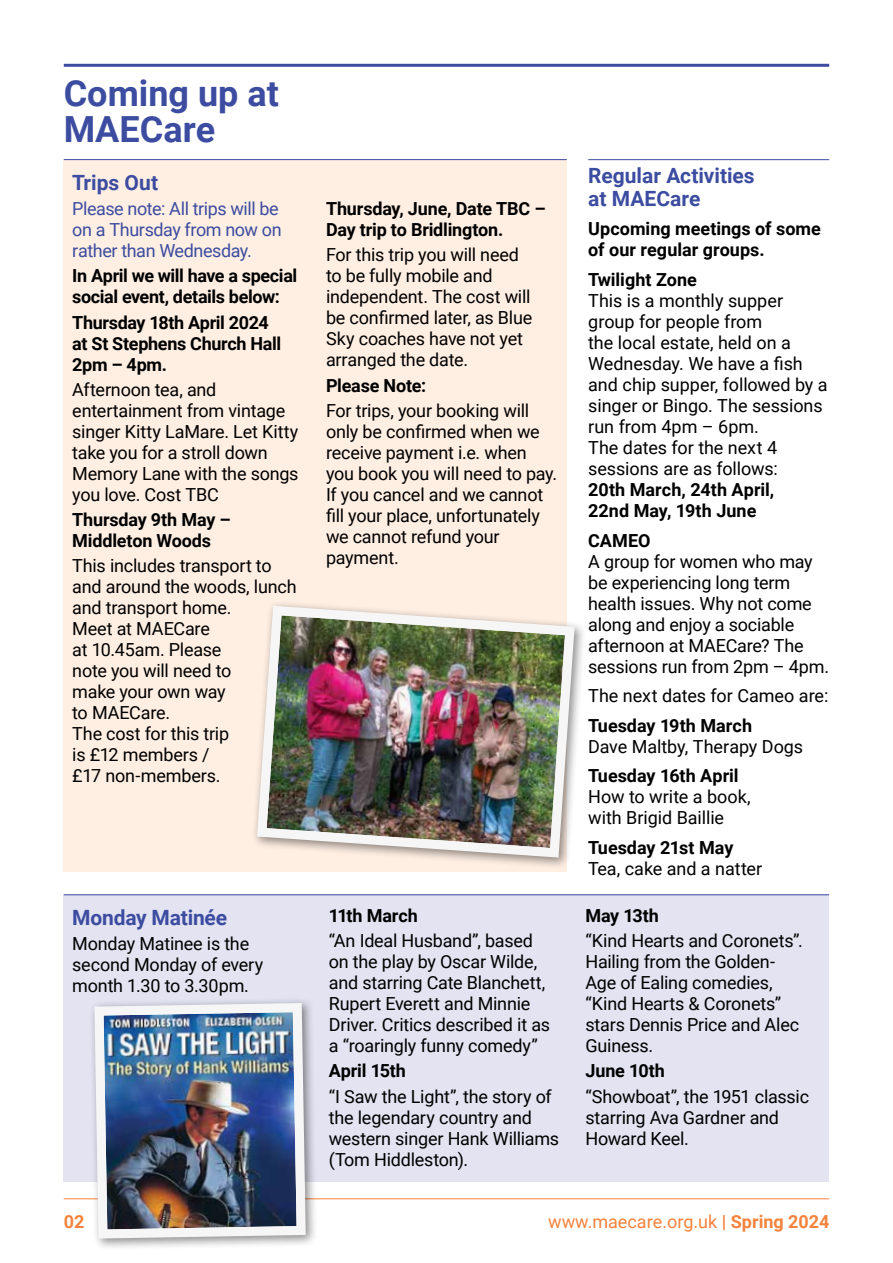
<style>
.page{position:relative;width:893px;height:1263px;background:#fff}
.page>*{position:absolute;margin:0;border:0;box-sizing:border-box;transform-origin:0 0}
.t1{font:700 36px/36px "Roboto";color:#3c4ca0}
.t2{font:700 21px/22.5px "Roboto";color:#3c4ca0}
.t3{font:18px/21px "Roboto";letter-spacing:-.01em;color:#000}
.t4{font:700 18px/21px "Roboto";letter-spacing:-.01em;color:#000}
.t5{font:18px/21px "Roboto";letter-spacing:-.025em;color:#3c4ca0}
.t6{font:18px "Roboto";color:#f5833c}
.t7{font:700 18px "Roboto";color:#f5833c}
.s1{font-weight:700}
</style>
<div class="page">
<hr style="left:64px;top:1198px;width:765px;height:1px;background:#f5833c">
<hr style="left:64px;top:64px;width:765px;height:3px;background:#3c4ca0">
<div style="left:64px;top:894px;width:765px;height:288px;background:#e3e3f2"></div>
<hr style="left:64px;top:894px;width:765px;height:1px;background:#3c4ca0">
<div style="left:64px;top:159px;width:503px;height:713px;background:#ffefe3"></div>
<hr style="left:64px;top:159px;width:503px;height:1px;background:#3c4ca0">
<hr style="left:588px;top:159px;width:241px;height:1px;background:#3c4ca0">
<div style="left:251px;top:600px;width:335px;height:269px;background:#000;opacity:.45"></div>
<img style="left:252px;top:601px;width:327px;height:261px">
<div style="left:88px;top:997px;width:230px;height:253px;background:#000;opacity:.45"></div>
<img style="left:90px;top:998px;width:220px;height:245px">
<h1 class="t1" style="left:64px;top:74px;width:217px">Coming up at<br>MAECare</h1>
<p class="t2" style="left:72px;top:170px;width:87px">Trips Out</p>
<p class="t5" style="left:72px;top:197px;width:211px">Please note: All trips will be on a Thursday from now on rather than Wednesday.</p>
<p class="t4" style="left:72px;top:265px;width:227px">In April we will have a special social event, details below:</p>
<p class="t4" style="left:72px;top:311px;width:210px">Thursday 18th April 2024 at St Stephens Church Hall<br>2pm – 4pm.</p>
<p class="t3" style="left:72px;top:378px;width:228px">Afternoon tea, and entertainment from vintage singer Kitty LaMare. Let Kitty take you for a stroll down<br>Memory Lane with the songs you love. Cost TBC</p>
<p class="t4" style="left:72px;top:509px;width:160px">Thursday 9th May –<br>Middleton Woods</p>
<p class="t3" style="left:72px;top:555px;width:226px">This includes transport to and around the woods, lunch and transport home.<br>Meet at MAECare<br>at 10.45am. Please<br>note you will need to<br>make your own way<br>to MAECare.<br>The cost for this trip<br>is £12 members /<br>£17 non-members.</p>
<p class="t2" style="left:72px;top:905px;width:156px">Monday Matinée</p>
<p class="t3" style="left:72px;top:933px;width:192px">Monday Matinee is the second Monday of every month 1.30 to 3.30pm.</p>
<p class="t7" style="left:64px;top:1209px;width:22px">02</p>
<p class="t4" style="left:326px;top:198px;width:221px">Thursday, June, Date TBC –<br>Day trip to Bridlington.</p>
<p class="t3" style="left:326px;top:244px;width:208px">For this trip you will need to be fully mobile and independent. The cost will be confirmed later, as Blue<br>Sky coaches have not yet arranged the date.</p>
<p class="t4" style="left:326px;top:374px;width:102px">Please Note:</p>
<p class="t3" style="left:326px;top:399px;width:233px">For trips, your booking will only be confirmed when we receive payment i.e. when you book you will need to pay.<br>If you cancel and we cannot fill your place, unfortunately we cannot refund your payment.</p>
<p class="t4" style="left:329px;top:904px;width:90px">11th March</p>
<p class="t3" style="left:329px;top:929px;width:223px">“An Ideal Husband”, based on the play by Oscar Wilde, and starring Cate Blanchett,<br>Rupert Everett and Minnie<br>Driver. Critics described it as a “roaringly funny comedy”</p>
<p class="t4" style="left:329px;top:1060px;width:78px">April 15th</p>
<p class="t3" style="left:329px;top:1085px;width:232px">“I Saw the Light”, the story of the legendary country and western singer Hank Williams (Tom Hiddleston).</p>
<p class="t2" style="left:588px;top:164px;width:168px">Regular Activities at MAECare</p>
<p class="t4" style="left:588px;top:218px;width:234px">Upcoming meetings of some of our regular groups.</p>
<p class="t4" style="left:588px;top:268px;width:110px">Twilight Zone</p>
<p class="t3" style="left:588px;top:289px;width:241px">This is a monthly supper group for people from<br>the local estate, held on a<br>Wednesday. We have a fish and chip supper, followed by a singer or Bingo. The sessions run from 4pm – 6pm.<br>The dates for the next 4 sessions are as follows:</p>
<p class="t4" style="left:588px;top:478px;width:188px">20th March, 24th April,<br>22nd May, 19th June</p>
<p class="t4" style="left:588px;top:529px;width:64px">CAMEO</p>
<p class="t3" style="left:588px;top:550px;width:242px">A group for women who may be experiencing long term health issues. Why not come along and enjoy a sociable afternoon at MAECare? The sessions run from 2pm – 4pm.</p>
<p class="t3" style="left:588px;top:684px;width:242px">The next dates for Cameo are:</p>
<p class="t4" style="left:588px;top:714px;width:165px">Tuesday 19th March</p>
<p class="t3" style="left:588px;top:735px;width:217px">Dave Maltby, Therapy Dogs</p>
<p class="t4" style="left:588px;top:764px;width:152px">Tuesday 16th April</p>
<p class="t3" style="left:588px;top:785px;width:164px">How to write a book, with Brigid Baillie</p>
<p class="t4" style="left:588px;top:836px;width:147px">Tuesday 21st May</p>
<p class="t3" style="left:588px;top:857px;width:176px">Tea, cake and a natter</p>
<p class="t4" style="left:585px;top:904px;width:75px">May 13th</p>
<p class="t3" style="left:585px;top:929px;width:219px">“Kind Hearts and Coronets”.<br>Hailing from the Golden-<br>Age of Ealing comedies, “Kind Hearts &amp; Coronets” stars Dennis Price and Alec<br>Guiness.</p>
<p class="t4" style="left:585px;top:1060px;width:81px">June 10th</p>
<p class="t3" style="left:585px;top:1085px;width:225px">“Showboat”, the 1951 classic starring Ava Gardner and<br>Howard Keel.</p>
<p class="t6" style="left:548px;top:1209px;width:283px">www.maecare.org.uk <span class="s1">| Spring 2024</span></p>
</div>
